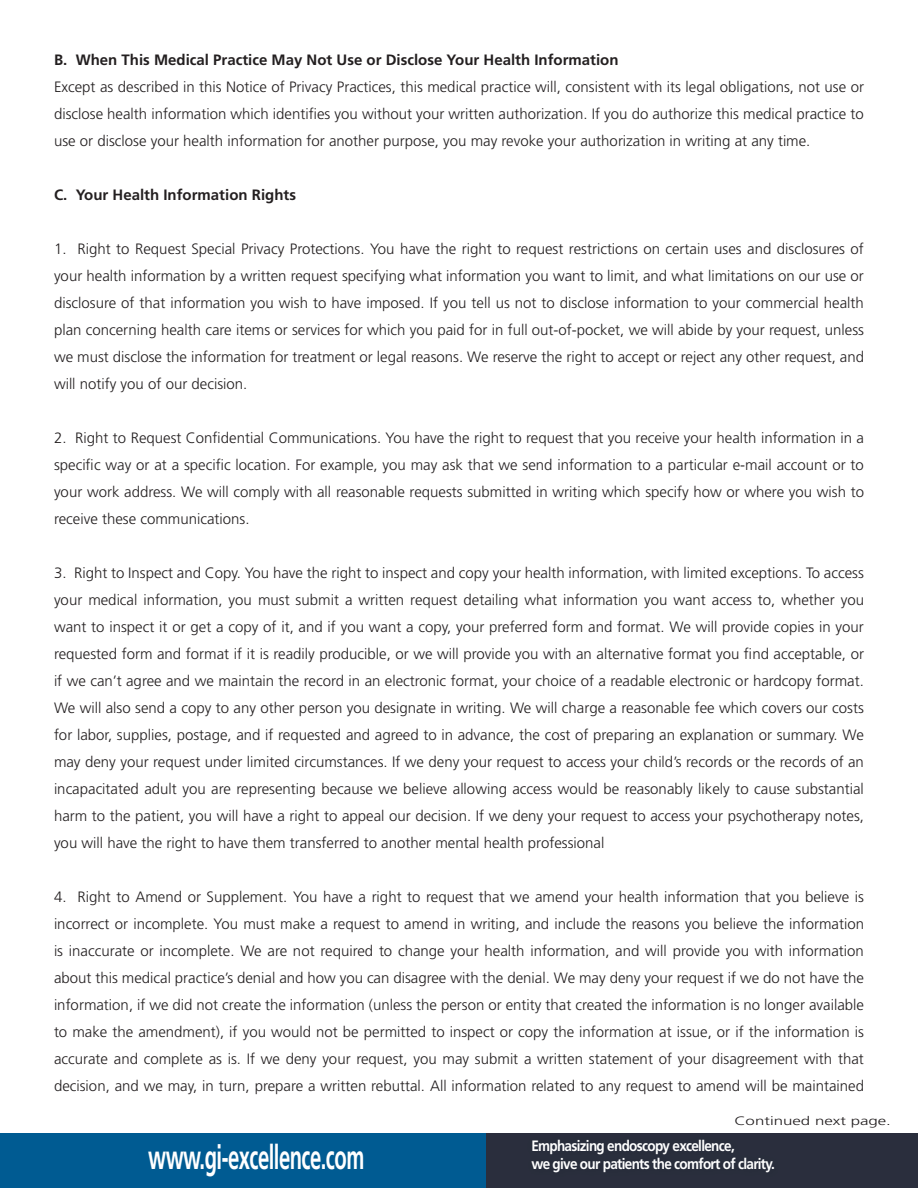
<style>
.page{position:relative;width:918px;height:1188px;background:#fff}
.page>*{position:absolute;margin:0;border:0;box-sizing:border-box;transform-origin:0 0}
.t1{font:700 33.75px "Frutiger LT Std";letter-spacing:-.025em;color:#fff;scale:.6 1}
.t2{font:300 15px/27px "Frutiger LT Std";color:#231f20;text-align:justify}
.t3{font:700 15px/18px "Frutiger LT Std";letter-spacing:-.05em;color:#fff;scale:.9 1}
.t4{font:700 15px "Frutiger LT Std";color:#231f20}
.t5{font:300 12.15px "Frutiger LT Std";color:#231f20;scale:1.39 1}
.s1{font-weight:700}
</style>
<div class="page">
<div style="left:0;top:1133px;width:486px;height:55px;background:#005b92"></div>
<div style="left:486px;top:1133px;width:432px;height:55px;background:#2a2e3d"></div>
<p class="t2" style="left:54px;top:47px;width:812px;text-align:left"><span class="s1">B. When This Medical Practice May Not Use or Disclose Your Health Information<br></span>Except as described in this Notice of Privacy Practices, this medical practice will, consistent with its legal obligations, not use or disclose health information which identifies you without your written authorization. If you do authorize this medical practice to use or disclose your health information for another purpose, you may revoke your authorization in writing at any time.</p>
<p class="t4" style="left:54px;top:186px;width:243px">C. Your Health Information Rights</p>
<p class="t2" style="left:54px;top:236px;width:812px">1. Right to Request Special Privacy Protections. You have the right to request restrictions on certain uses and disclosures of your health information by a written request specifying what information you want to limit, and what limitations on our use or disclosure of that information you wish to have imposed. If you tell us not to disclose information to your commercial health plan concerning health care items or services for which you paid for in full out-of-pocket, we will abide by your request, unless we must disclose the information for treatment or legal reasons. We reserve the right to accept or reject any other request, and will notify you of our decision.</p>
<p class="t2" style="left:54px;top:425px;width:812px">2. Right to Request Confidential Communications. You have the right to request that you receive your health information in a specific way or at a specific location. For example, you may ask that we send information to a particular e-mail account or to your work address. We will comply with all reasonable requests submitted in writing which specify how or where you wish to receive these communications.</p>
<p class="t2" style="left:54px;top:560px;width:812px">3. Right to Inspect and Copy. You have the right to inspect and copy your health information, with limited exceptions. To access your medical information, you must submit a written request detailing what information you want access to, whether you want to inspect it or get a copy of it, and if you want a copy, your preferred form and format. We will provide copies in your requested form and format if it is readily producible, or we will provide you with an alternative format you find acceptable, or if we can’t agree and we maintain the record in an electronic format, your choice of a readable electronic or hardcopy format.<br>We will also send a copy to any other person you designate in writing. We will charge a reasonable fee which covers our costs for labor, supplies, postage, and if requested and agreed to in advance, the cost of preparing an explanation or summary. We may deny your request under limited circumstances. If we deny your request to access your child’s records or the records of an incapacitated adult you are representing because we believe allowing access would be reasonably likely to cause substantial harm to the patient, you will have a right to appeal our decision. If we deny your request to access your psychotherapy notes, you will have the right to have them transferred to another mental health professional</p>
<p class="t2" style="left:54px;top:884px;width:812px">4. Right to Amend or Supplement. You have a right to request that we amend your health information that you believe is incorrect or incomplete. You must make a request to amend in writing, and include the reasons you believe the information is inaccurate or incomplete. We are not required to change your health information, and will provide you with information about this medical practice’s denial and how you can disagree with the denial. We may deny your request if we do not have the information, if we did not create the information (unless the person or entity that created the information is no longer available to make the amendment), if you would not be permitted to inspect or copy the information at issue, or if the information is accurate and complete as is. If we deny your request, you may submit a written statement of your disagreement with that decision, and we may, in turn, prepare a written rebuttal. All information related to any request to amend will be maintained</p>
<p class="t5" style="left:734px;top:1114px;width:114px">Continued next page.</p>
<p class="t1" style="left:148px;top:1137px;width:362px">www.gi-excellence.com</p>
<p class="t3" style="left:531px;top:1137px;width:272px">Emphasizing endoscopy excellence,<br>we give our patients the comfort of clarity.</p>
</div>
